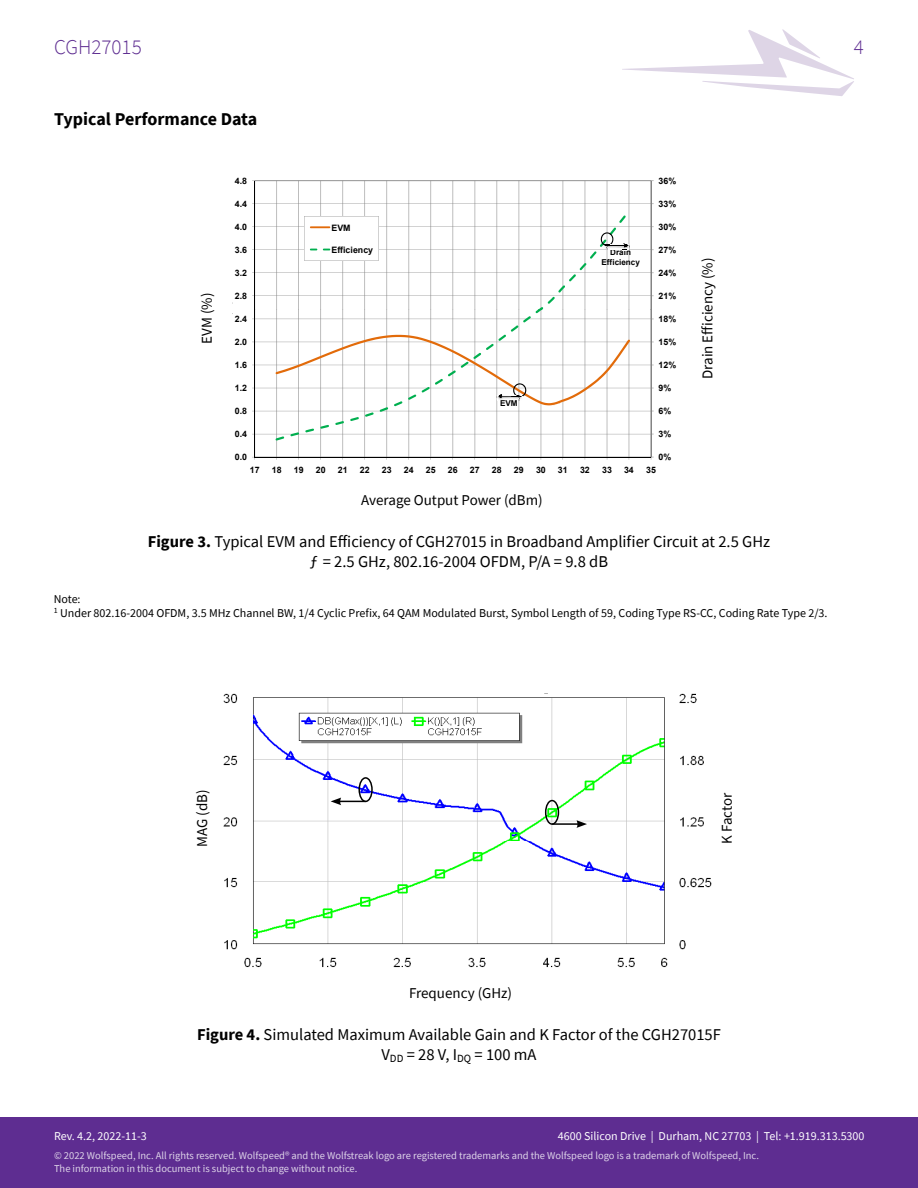
<style>
.page{position:relative;width:918px;height:1188px;background:#fff}
.page>*{position:absolute;margin:0;border:0;box-sizing:border-box;transform-origin:0 0}
.t1{font:300 21px "Source Sans Pro";color:#5e2d91}
.t2{font:700 18px "Source Sans Pro";color:#000}
.t3{font:16.5px/19.8px "Source Sans Pro";color:#000;text-align:center}
.t4{font:15px "Source Sans Pro";color:#000}
.t5{font:12px/14.4px "Source Sans Pro";color:#000}
.t6{font:12px "Source Sans Pro";color:#fff}
.t7{font:10.5px/12.6px "Source Sans Pro";color:#fff}
.t8{font:700 8.85px "Arial";letter-spacing:.005em;color:#000}
.t9{font:700 8.1px/9.3px "Arial";color:#000;text-align:center}
.s1{font-weight:700}
</style>
<div class="page">
<svg style="left:622px;top:29px;width:232px;height:67px"></svg>
<div style="left:0;top:1118px;width:918px;height:70px;background:#5e2d91"></div>
<img style="left:223px;top:694px;width:481px;height:147px">
<div style="left:545px;top:800px;width:14px;height:25px;border:2px solid #000;border-radius:50%"></div>
<hr style="left:552px;top:823px;width:27px;height:2px;background:#000">
<svg style="left:577px;top:820px;width:10px;height:8px"></svg>
<div style="left:358px;top:777px;width:15px;height:25px;border:2px solid #000;border-radius:50%"></div>
<svg style="left:331px;top:798px;width:35px;height:7px"></svg>
<svg style="left:254px;top:180px;width:397px;height:129px"></svg>
<hr style="left:651px;top:181px;width:1px;height:128px;background:#848484">
<hr style="left:255px;top:181px;width:1px;height:128px;background:#000">
<svg style="left:276px;top:215px;width:354px;height:94px"></svg>
<svg style="left:254px;top:309px;width:397px;height:148px"></svg>
<hr style="left:651px;top:309px;width:1px;height:148px;background:#848484">
<hr style="left:255px;top:309px;width:1px;height:148px;background:#000">
<hr style="left:255px;top:457px;width:396px;height:1px;background:#000">
<svg style="left:276px;top:309px;width:350px;height:132px"></svg>
<svg style="left:276px;top:335px;width:354px;height:70px"></svg>
<h1 class="t1" style="left:54px;top:34px;width:89px">CGH27015</h1>
<h1 class="t1" style="left:854px;top:39px;width:12px">4</h1>
<h2 class="t2" style="left:54px;top:112px;width:205px">Typical Performance Data</h2>
<p class="t8" style="left:235px;top:177px;width:14px">4.8</p>
<p class="t8" style="left:659px;top:177px;width:19px">36%</p>
<p class="t8" style="left:235px;top:200px;width:14px">4.4</p>
<p class="t8" style="left:659px;top:200px;width:19px">33%</p>
<p class="t8" style="left:235px;top:223px;width:14px">4.0</p>
<p class="t8" style="left:235px;top:246px;width:14px">3.6</p>
<p class="t8" style="left:331px;top:224px;width:21px">EVM</p>
<p class="t8" style="left:331px;top:246px;width:43px">Efficiency</p>
<p class="t9" style="left:602px;top:249px;width:40px">Drain<br>Efficiency</p>
<p class="t8" style="left:659px;top:223px;width:19px">30%</p>
<p class="t8" style="left:659px;top:246px;width:19px">27%</p>
<p class="t8" style="left:235px;top:269px;width:14px">3.2</p>
<p class="t8" style="left:659px;top:269px;width:19px">24%</p>
<h3 class="t4" style="left:197px;top:344px;width:52px;rotate:-90deg">EVM (%)</h3>
<p class="t8" style="left:235px;top:292px;width:14px">2.8</p>
<p class="t8" style="left:235px;top:316px;width:14px">2.4</p>
<p class="t8" style="left:235px;top:339px;width:14px">2.0</p>
<p class="t8" style="left:659px;top:292px;width:19px">21%</p>
<p class="t8" style="left:659px;top:316px;width:19px">18%</p>
<p class="t8" style="left:659px;top:339px;width:19px">15%</p>
<p class="t8" style="left:235px;top:362px;width:14px">1.6</p>
<p class="t8" style="left:659px;top:362px;width:19px">12%</p>
<p class="t8" style="left:235px;top:385px;width:14px">1.2</p>
<p class="t8" style="left:659px;top:385px;width:14px">9%</p>
<p class="t8" style="left:235px;top:408px;width:14px">0.8</p>
<p class="t9" style="left:500px;top:399px;width:19px">EVM</p>
<p class="t8" style="left:659px;top:408px;width:14px">6%</p>
<p class="t8" style="left:235px;top:431px;width:14px">0.4</p>
<p class="t8" style="left:659px;top:431px;width:14px">3%</p>
<p class="t8" style="left:235px;top:454px;width:14px">0.0</p>
<p class="t8" style="left:659px;top:454px;width:14px">0%</p>
<p class="t8" style="left:250px;top:467px;width:11px">17</p>
<p class="t8" style="left:272px;top:467px;width:11px">18</p>
<p class="t8" style="left:294px;top:467px;width:11px">19</p>
<p class="t8" style="left:316px;top:467px;width:11px">20</p>
<p class="t8" style="left:338px;top:467px;width:11px">21</p>
<p class="t8" style="left:360px;top:467px;width:11px">22</p>
<p class="t8" style="left:382px;top:467px;width:11px">23</p>
<p class="t8" style="left:404px;top:467px;width:11px">24</p>
<p class="t8" style="left:426px;top:467px;width:11px">25</p>
<p class="t8" style="left:448px;top:467px;width:11px">26</p>
<p class="t8" style="left:470px;top:467px;width:11px">27</p>
<p class="t8" style="left:492px;top:467px;width:11px">28</p>
<p class="t8" style="left:514px;top:467px;width:11px">29</p>
<p class="t8" style="left:536px;top:467px;width:11px">30</p>
<p class="t8" style="left:558px;top:467px;width:11px">31</p>
<p class="t8" style="left:580px;top:467px;width:11px">32</p>
<p class="t8" style="left:602px;top:467px;width:11px">33</p>
<p class="t8" style="left:624px;top:467px;width:11px">34</p>
<p class="t8" style="left:646px;top:467px;width:11px">35</p>
<h3 class="t4" style="left:361px;top:491px;width:183px">Average Output Power (dBm)</h3>
<h3 class="t4" style="left:698px;top:379px;width:123px;rotate:-90deg">Drain E昀昀iciency (%)</h3>
<h3 class="t3" style="left:148px;top:532px;width:624px"><span class="s1">Figure 3.</span> Typical EVM and E昀昀iciency of CGH27015 in Broadband Ampli昀椀er Circuit at 2.5 GHz ƒ = 2.5 GHz, 802.16-2004 OFDM, P/A = 9.8 dB</h3>
<p class="t5" style="left:54px;top:593px;width:775px">Note:<br><sup>1</sup> Under 802.16-2004 OFDM, 3.5 MHz Channel BW, 1/4 Cyclic Pre昀椀x, 64 QAM Modulated Burst, Symbol Length of 59, Coding Type RS-CC, Coding Rate Type 2/3.</p>
<h3 class="t4" style="left:196px;top:847px;width:59px;rotate:-90deg">MAG (dB)</h3>
<h3 class="t4" style="left:721px;top:844px;width:53px;rotate:-90deg">K Factor</h3>
<h3 class="t4" style="left:409px;top:984px;width:105px">Frequency (GHz)</h3>
<h3 class="t3" style="left:197px;top:1026px;width:525px"><span class="s1">Figure 4.</span> Simulated Maximum Available Gain and K Factor of the CGH27015F<br>V<sub>DD</sub> = 28 V, I<sub>DQ</sub> = 100 mA</h3>
<p class="t6" style="left:558px;top:1131px;width:308px">4600 Silicon Drive | Durham, NC 27703 | Tel: +1.919.313.5300</p>
<p class="t6" style="left:54px;top:1131px;width:94px">Rev. 4.2, 2022-11-3</p>
<p class="t7" style="left:54px;top:1150px;width:707px">© 2022 Wolfspeed, Inc. All rights reserved. Wolfspeed® and the Wolfstreak logo are registered trademarks and the Wolfspeed logo is a trademark of Wolfspeed, Inc.<br>The information in this document is subject to change without notice.</p>
</div>
